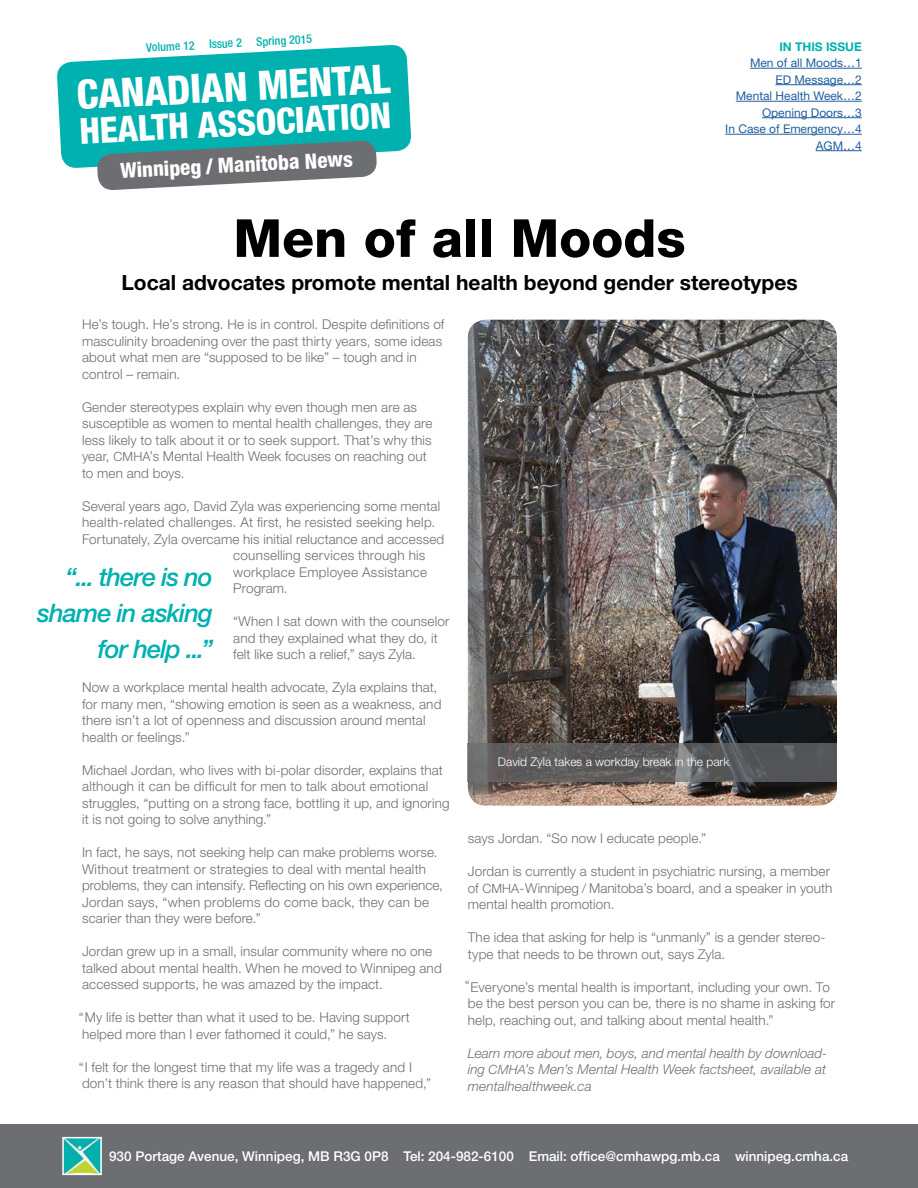
<style>
.page{position:relative;width:918px;height:1188px;background:#fff}
.page>*{position:absolute;margin:0;border:0;box-sizing:border-box;transform-origin:0 0}
.t1{font:800 52.5px "Helvetica Neue";color:#000}
.t2{font:800 condensed 40.5px "Helvetica Neue";color:#fff}
.t3{font:800 condensed 36px "Helvetica Neue";color:#fff}
.t4{font:italic 500 25.5px/36px "Helvetica Neue";letter-spacing:-.04em;color:#00b1b0;text-align:right}
.t5{font:700 21px "Helvetica Neue";color:#000}
.t6{font:800 condensed 21px "Helvetica Neue";color:#fff}
.t7{font:300 13.5px/16.5px "Helvetica Neue";letter-spacing:.01em;color:#6d6e71}
.t8{font:italic 300 13.5px/16.5px "Helvetica Neue";letter-spacing:.01em;color:#6d6e71;text-align:justify}
.t9{font:500 13.5px "Helvetica Neue";color:#fff}
.t10{font:12px/16.5px "Helvetica Neue";color:#215e9e;text-align:right}
.t11{font:300 12px "Helvetica Neue";color:#fff}
.t12{font:500 condensed 12px "Helvetica Neue";color:#00b1b0}
.t13{font:700 12px "Helvetica Neue";color:#00b1b0}
.s1{font-size:12.75px}
</style>
<div class="page">
<div style="left:0;top:1125px;width:918px;height:63px;background:#6d6e71"></div>
<svg style="left:57px;top:45px;width:354px;height:123px;background:#1dbab9"></svg>
<svg style="left:97px;top:140px;width:280px;height:50px;background:#708c8e"></svg>
<hr style="left:750px;top:68px;width:112px;height:1px;background:#215e9e">
<hr style="left:775px;top:84px;width:87px;height:1px;background:#215e9e">
<hr style="left:736px;top:101px;width:126px;height:1px;background:#215e9e">
<hr style="left:762px;top:117px;width:100px;height:1px;background:#215e9e">
<hr style="left:725px;top:134px;width:137px;height:1px;background:#215e9e">
<hr style="left:816px;top:150px;width:46px;height:1px;background:#215e9e">
<img style="left:65px;top:1140px;width:34px;height:32px">
<div style="left:62px;top:1137px;width:40px;height:38px;border:2px solid #fff"></div>
<img style="left:468px;top:320px;width:369px;height:486px">
<svg style="left:468px;top:743px;width:369px;height:39px;background:#5e5d5f"></svg>
<p class="t12" style="left:146px;top:40px;width:167px;rotate:-3deg">Volume 12 Issue 2 Spring 2015</p>
<p class="t13" style="left:779px;top:39px;width:84px">IN THIS ISSUE</p>
<p class="t10" style="left:725px;top:54px;width:138px">Men of all Moods…1<br>ED Message…2<br>Mental Health Week…2<br>Opening Doors…3<br>In Case of Emergency…4<br>AGM…4</p>
<h2 class="t2" style="left:75px;top:70px;width:315px;rotate:-3deg">CANADIAN MENTAL</h2>
<h3 class="t3" style="left:78px;top:109px;width:313px;rotate:-3deg">HEALTH ASSOCIATION</h3>
<h3 class="t6" style="left:120px;top:158px;width:234px;rotate:-3deg">Winnipeg / Manitoba News</h3>
<h1 class="t1" style="left:233px;top:207px;width:454px">Men of all Moods</h1>
<h3 class="t5" style="left:121px;top:270px;width:678px">Local advocates promote mental health beyond gender stereotypes</h3>
<p class="t7" style="left:82px;top:316px;width:364px">He’s tough. He’s strong. He is in control. Despite definitions of masculinity broadening over the past thirty years, some ideas about what men are “supposed to be like” – tough and in control – remain.</p>
<p class="t7" style="left:82px;top:399px;width:352px">Gender stereotypes explain why even though men are as susceptible as women to mental health challenges, they are less likely to talk about it or to seek support. That’s why this year, <span class="s1">CMHA</span>’s Mental Health Week focuses on reaching out to men and boys.</p>
<p class="t7" style="left:82px;top:498px;width:360px">Several years ago, David Zyla was experiencing some mental</p>
<p class="t7" style="left:82px;top:514px;width:355px">health-related challenges. At first, he resisted seeking help.</p>
<p class="t7" style="left:82px;top:531px;width:364px">Fortunately, Zyla overcame his initial reluctance and accessed</p>
<p class="t7" style="left:233px;top:547px;width:194px">counselling services through his</p>
<p class="t7" style="left:233px;top:564px;width:196px">workplace Employee Assistance</p>
<p class="t7" style="left:233px;top:580px;width:56px">Program.</p>
<p class="t7" style="left:233px;top:613px;width:218px">“When I sat down with the counselor and they explained what they do, it felt like such a relief,” says Zyla.</p>
<p class="t7" style="left:82px;top:679px;width:361px">Now a workplace mental health advocate, Zyla explains that, for many men, “showing emotion is seen as a weakness, and there isn’t a lot of openness and discussion around mental health or feelings.”</p>
<p class="t7" style="left:82px;top:762px;width:369px">Michael Jordan, who lives with bi-polar disorder, explains that although it can be difficult for men to talk about emotional struggles, “putting on a strong face, bottling it up, and ignoring it is not going to solve anything.”</p>
<p class="t7" style="left:82px;top:844px;width:362px">In fact, he says, not seeking help can make problems worse.<br>Without treatment or strategies to deal with mental health problems, they can intensify. Reflecting on his own experience, Jordan says, “when problems do come back, they can be scarier than they were before.”</p>
<p class="t7" style="left:82px;top:943px;width:361px">Jordan grew up in a small, insular community where no one talked about mental health. When he moved to Winnipeg and accessed supports, he was amazed by the impact.</p>
<p class="t7" style="left:79px;top:1009px;width:333px">“My life is better than what it used to be. Having support helped more than I ever fathomed it could,” he says.</p>
<p class="t7" style="left:79px;top:1058px;width:354px">“I felt for the longest time that my life was a tragedy and I don’t think there is any reason that should have happened,”</p>
<h3 class="t4" style="left:37px;top:558px;width:177px">“... there is no shame in asking for help ...”</h3>
<p class="t11" style="left:498px;top:754px;width:233px">David Zyla takes a workday break in the park</p>
<p class="t7" style="left:468px;top:830px;width:240px">says Jordan. “So now I educate people.”</p>
<p class="t7" style="left:468px;top:863px;width:366px">Jordan is currently a student in psychiatric nursing, a member of <span class="s1">CMHA</span> - Winnipeg / Manitoba’s board, and a speaker in youth mental health promotion.</p>
<p class="t7" style="left:468px;top:929px;width:359px">The idea that asking for help is “unmanly” is a gender stereo&shy;type that needs to be thrown out, says Zyla.</p>
<p class="t7" style="left:468px;top:979px;width:369px">Everyone’s mental health is important, including your own. To be the best person you can be, there is no shame in asking for help, reaching out, and talking about mental health.”</p>
<p class="t8" style="left:468px;top:1045px;width:361px">Learn more about men, boys, and mental health by download&shy;ing <span class="s1">CMHA</span>’s Men’s Mental Health Week factsheet, available at mentalhealthweek.ca</p>
<p class="t7" style="left:465px;top:976px;width:6px">“</p>
<p class="t9" style="left:109px;top:1148px;width:741px">930 Portage Avenue, Winnipeg, MB R3G 0P8 Tel: 204-982-6100 Email: office@cmhawpg.mb.ca winnipeg.cmha.ca</p>
</div>
